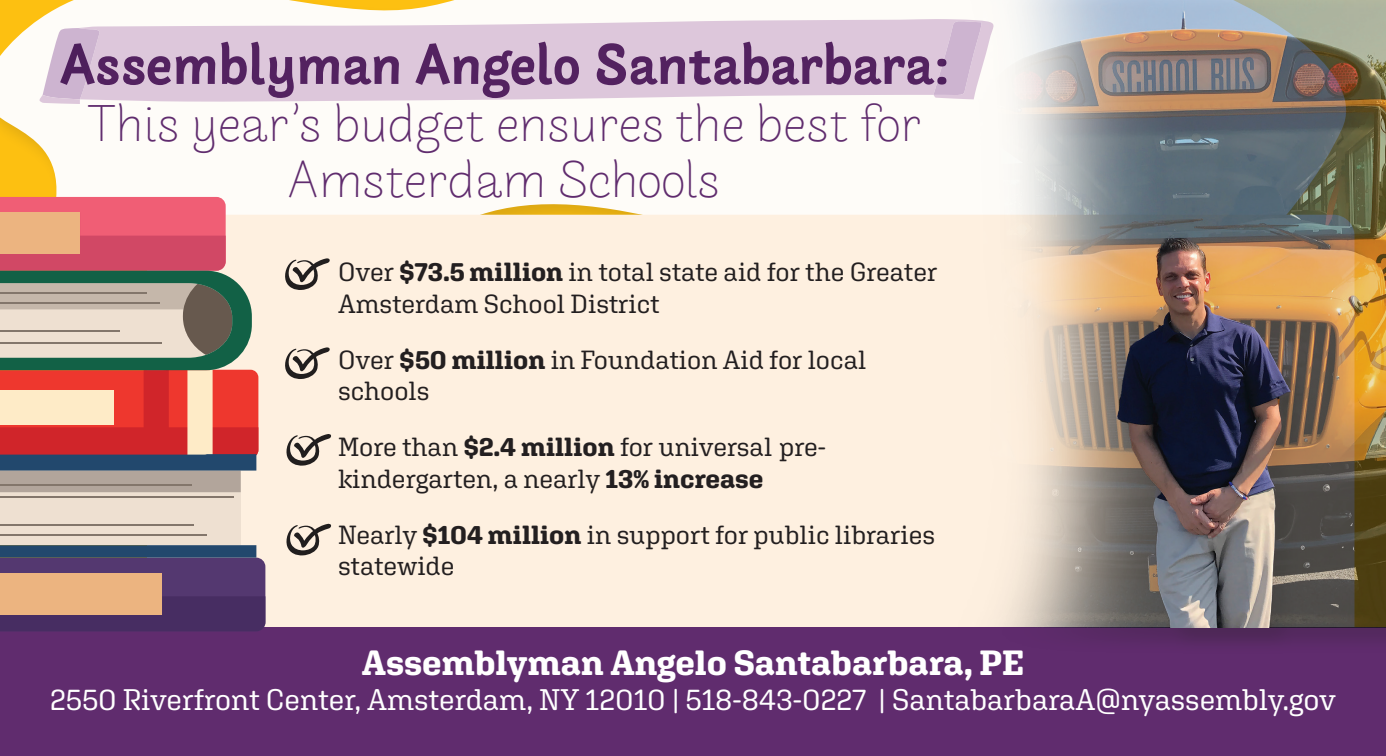
<style>
.page{position:relative;width:1386px;height:756px;background:#fff}
.page>*{position:absolute;margin:0;border:0;box-sizing:border-box;transform-origin:0 0}
.t1{font:500 52.5px "Arlette";letter-spacing:-.02em;color:#602c6e}
.t2{font:300 47.25px/56.7px "Arlette";color:#602c6e;text-align:center}
.t3{font:700 35px "Aglet Slab";letter-spacing:-.005em;color:#fff}
.t4{font:29.75px "Aglet Slab";color:#fff}
.t5{font:26.25px/31.5px "Aglet Slab";letter-spacing:-.005em;color:#231f20}
.s1{font-weight:700}
</style>
<div class="page">
<svg style="left:0;top:0;width:959px;height:215px"></svg>
<div style="left:265px;top:215px;width:694px;height:413px;background:#fef0e0"></div>
<div style="left:0;top:628px;width:1386px;height:128px;background:#602c6e"></div>
<svg style="left:0;top:197px;width:265px;height:434px;background:#b48584"></svg>
<hr style="left:0;top:342px;width:162px;height:2px;background:#83766b">
<hr style="left:0;top:330px;width:120px;height:2px;background:#83766b">
<div style="left:0;top:213px;width:80px;height:41px;background:#ecb480"></div>
<div style="left:975px;top:0;width:411px;height:655px;background:#231f20;opacity:.31"></div>
<img style="left:959px;top:0;width:427px;height:628px">
<svg style="left:284px;top:256px;width:46px;height:34px;background:#b6aca1"></svg>
<svg style="left:284px;top:345px;width:46px;height:34px;background:#b6aca1"></svg>
<svg style="left:285px;top:432px;width:46px;height:34px;background:#b6aca1"></svg>
<svg style="left:285px;top:522px;width:46px;height:34px;background:#b6aca1"></svg>
<svg style="left:78px;top:19px;width:917px;height:83px;background:#e0ccde"></svg>
<svg style="left:39px;top:28px;width:61px;height:76px"></svg>
<svg style="left:933px;top:21px;width:49px;height:74px;background:#d4bdd5"></svg>
<p class="t1" style="left:60px;top:35px;width:891px">Assemblyman Angelo Santabarbara:</p>
<p class="t2" style="left:87px;top:96px;width:835px">This year’s budget ensures the best for<br>Amsterdam Schools</p>
<p class="t5" style="left:338px;top:256px;width:601px">Over <span class="s1">$73.5 million</span> in total state aid for the Greater<br>Amsterdam School District</p>
<p class="t5" style="left:338px;top:343px;width:530px">Over <span class="s1">$50 million</span> in Foundation Aid for local schools</p>
<p class="t5" style="left:338px;top:431px;width:489px">More than <span class="s1">$2.4 million</span> for universal pre&shy;kindergarten, a nearly <span class="s1">13% increase</span></p>
<p class="t5" style="left:338px;top:518px;width:599px">Nearly <span class="s1">$104 million</span> in support for public libraries statewide</p>
<p class="t3" style="left:362px;top:641px;width:664px">Assemblyman Angelo Santabarbara, PE</p>
<p class="t4" style="left:50px;top:682px;width:1287px">2550 Riverfront Center, Amsterdam, NY 12010 | 518-843-0227 | SantabarbaraA@nyassembly.gov</p>
</div>
